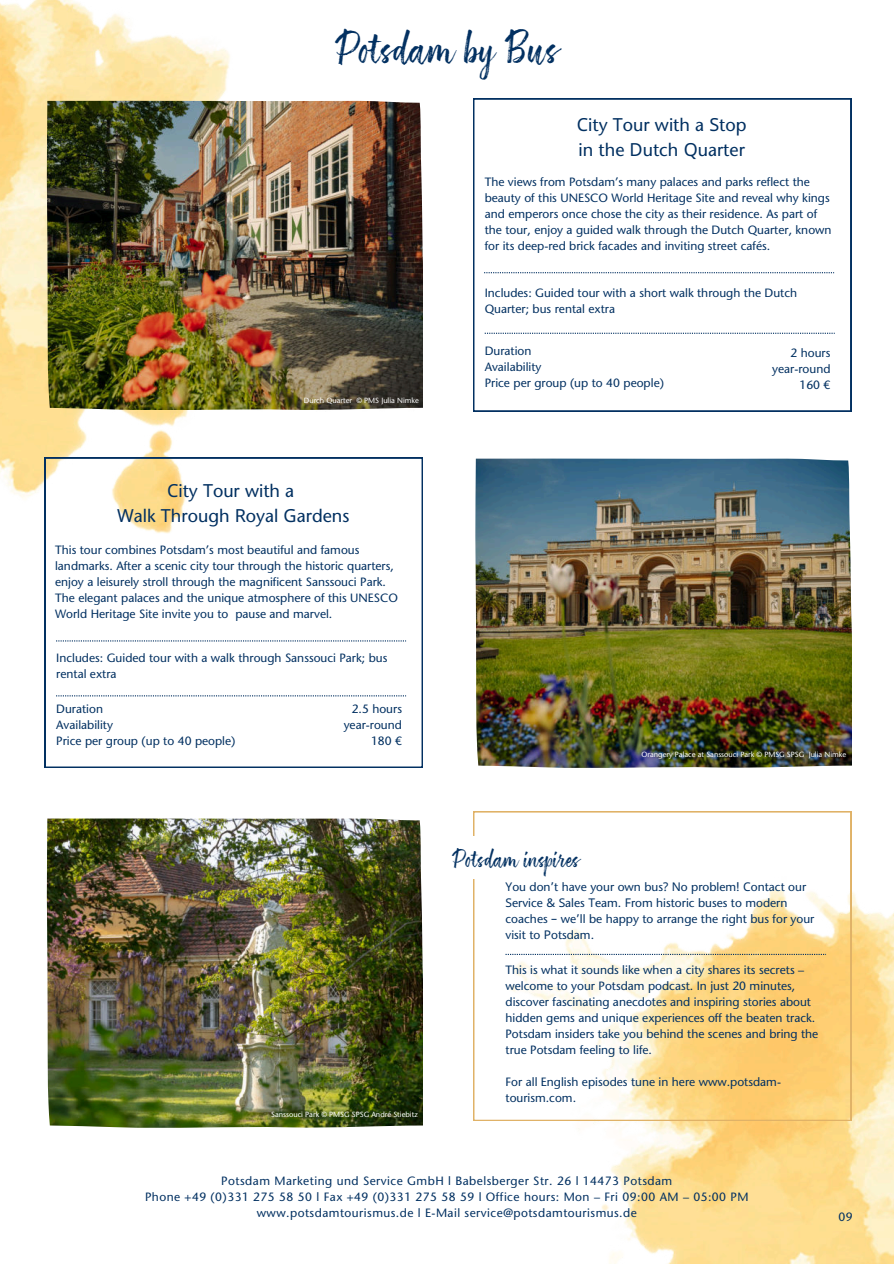
<style>
.page{position:relative;width:894px;height:1264px;background:#fff}
.page>*{position:absolute;margin:0;border:0;box-sizing:border-box;transform-origin:0 0}
.t1{font:40.5px "ATS Script";color:#023061}
.t2{font:22.5px "ATS Script";color:#023061}
.t3{font:18px/24.8px "Stone Sans Std Phonetic";color:#023061}
.t4{font:500 12px/16px "Stone Sans Std";color:#023061}
.t5{font:500 12px/16px "Stone Sans Std";letter-spacing:.04em;color:#023061;text-align:center}
.t6{font:12px/16px "Stone Sans Std Phonetic";color:#023061}
.t7{font:500 7.5px "Stone Sans Std";color:#fff}
.s1{font-family:"Noto Sans"}
.s2{font-family:"Noto Sans Gurmukhi"}
</style>
<div class="page">
<img style="left:0;top:0;width:296px;height:534px">
<img style="left:509px;top:876px;width:384px;height:387px">
<svg style="left:473px;top:99px;width:377px;height:312px"></svg>
<svg style="left:484px;top:272px;width:349px;height:1px"></svg>
<svg style="left:484px;top:333px;width:350px;height:1px"></svg>
<img style="left:212px;top:410px;width:84px;height:1px">
<img style="left:47px;top:101px;width:375px;height:309px">
<svg style="left:473px;top:811px;width:377px;height:309px"></svg>
<div style="left:449px;top:836px;width:71px;height:42px;background:#fff"></div>
<svg style="left:505px;top:953px;width:320px;height:2px"></svg>
<img style="left:47px;top:818px;width:375px;height:309px">
<svg style="left:45px;top:458px;width:377px;height:309px"></svg>
<svg style="left:56px;top:640px;width:350px;height:1px"></svg>
<svg style="left:56px;top:695px;width:350px;height:1px"></svg>
<img style="left:475px;top:458px;width:376px;height:309px">
<h1 class="t1" style="left:335px;top:26px;width:225px">Potsdam by Bus</h1>
<h3 class="t3" style="left:576px;top:112px;width:171px"><span class="s1">C</span>ity <span class="s1">T</span>our with a <span class="s1">S</span>top in the <span class="s1">D</span>utch <span class="s1">Q</span>uarter</h3>
<p class="t4" style="left:484px;top:174px;width:348px">The views from Potsdam’s many palaces and parks reflect the beauty of this UNESCO World Heritage Site and reveal why kings and emperors once chose the city as their residence. As part of the tour, enjoy a guided walk through the Dutch Quarter, known for its deep-red brick facades and inviting street cafés.</p>
<p class="t7" style="left:304px;top:396px;width:116px">Durch Quarter © PMS Julia Nimke</p>
<h3 class="t3" style="left:117px;top:479px;width:234px;text-align:center"><span class="s1">C</span>ity <span class="s1">T</span>our with a<br><span class="s1">W</span>alk <span class="s1">T</span>hrough <span class="s1">R</span>oyal <span class="s1">G</span>ardens</h3>
<p class="t4" style="left:55px;top:541px;width:344px">This tour combines Potsdam’s most beautiful and famous landmarks. After a scenic city tour through the historic quarters, enjoy a leisurely stroll through the magnificent Sanssouci Park.<br>The elegant palaces and the unique atmosphere of this UNESCO World Heritage Site invite you to pause and marvel.</p>
<p class="t4" style="left:56px;top:649px;width:332px">Includes: Guided tour with a walk through Sanssouci Park; bus rental extra</p>
<p class="t4" style="left:343px;top:701px;width:60px;text-align:right">2.5 hours year-round<br>180 €</p>
<p class="t4" style="left:56px;top:701px;width:181px">Duration<br>Availability<br>Price per group (up to 40 people)</p>
<p class="t4" style="left:484px;top:284px;width:314px">Includes: Guided tour with a short walk through the Dutch<br>Quarter; bus rental extra</p>
<p class="t4" style="left:484px;top:342px;width:181px">Duration<br>Availability<br>Price per group (up to 40 people)</p>
<p class="t4" style="left:772px;top:345px;width:60px;text-align:right">2 hours year-round<br>160 €</p>
<p class="t7" style="left:641px;top:749px;width:206px">Orangery Palace at Sanssouci Park © PMSG SPSG Julia Nimke</p>
<p class="t7" style="left:271px;top:1109px;width:148px">Sanssouci Park © PMSG SPSG André Stiebitz</p>
<h2 class="t2" style="left:452px;top:846px;width:129px">Potsdam inspires</h2>
<p class="t6" style="left:505px;top:879px;width:310px"><span class="s1">Y</span>ou don<span class="s2">’</span>t have your own bus<span class="s1">? N</span>o problem! <span class="s1">C</span>ontact our <span class="s1">S</span>ervice <span class="s1">&amp; S</span>ales <span class="s1">T</span>eam. <span class="s1">F</span>rom historic buses to modern coaches <span class="s2">–</span> we<span class="s2">’</span>ll be happy to arrange the right bus for your visit to <span class="s1">P</span>otsdam.</p>
<p class="t4" style="left:505px;top:961px;width:314px">This is what it sounds like when a city shares its secrets – welcome to your Potsdam podcast. In just 20 minutes, discover fascinating anecdotes and inspiring stories about hidden gems and unique experiences off the beaten track.<br>Potsdam insiders take you behind the scenes and bring the true Potsdam feeling to life.</p>
<p class="t4" style="left:505px;top:1073px;width:277px">For all English episodes tune in here www.potsdam&shy;tourism.com.</p>
<p class="t5" style="left:145px;top:1172px;width:605px">Potsdam Marketing und Service GmbH l Babelsberger Str. 26 l 14473 Potsdam<br>Phone +49 (0)331 275 58 50 l Fax +49 (0)331 275 58 59 l Office hours: Mon – Fri 09:00 AM – 05:00 PM www.potsdamtourismus.de l E-Mail service@potsdamtourismus.de</p>
<p class="t4" style="left:838px;top:1208px;width:16px">09</p>
</div>
